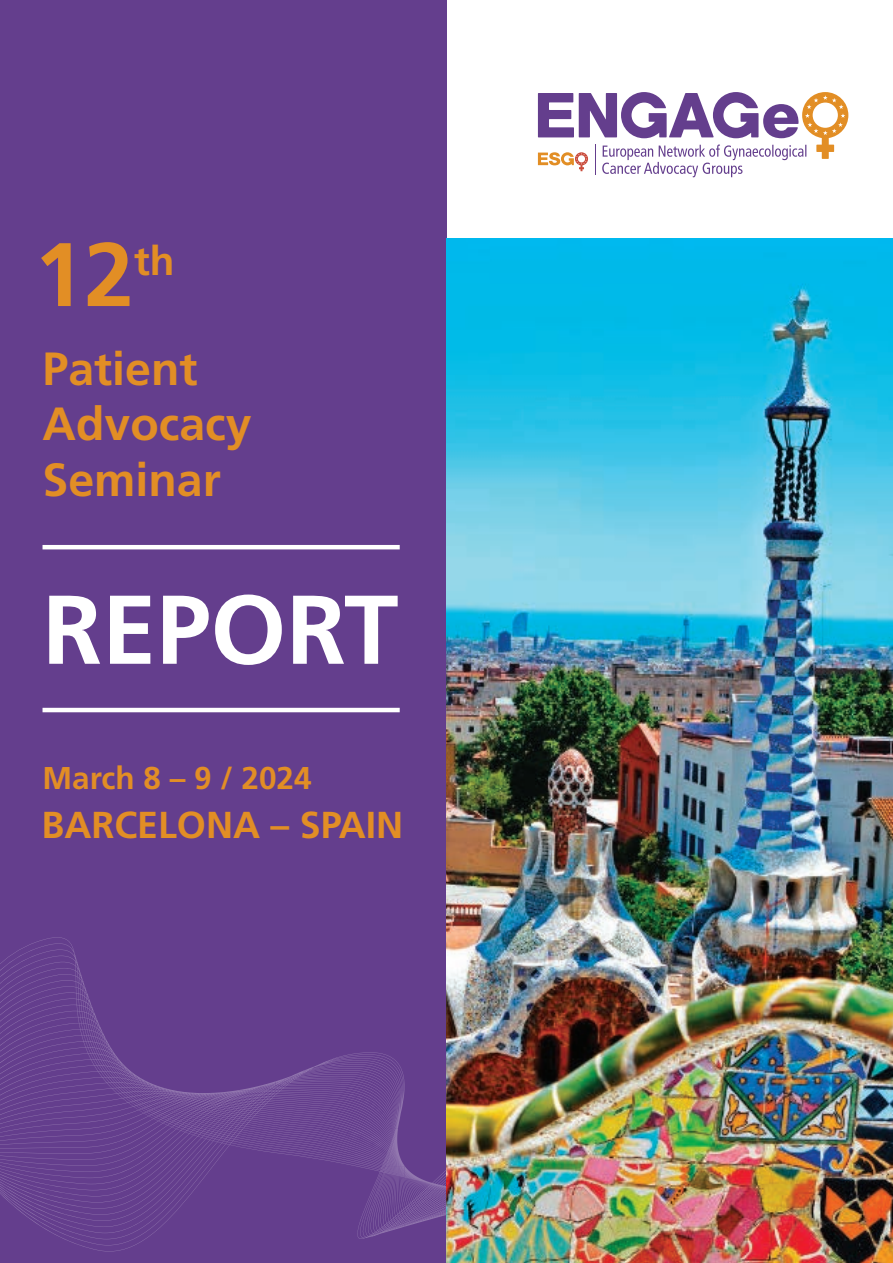
<style>
.page{position:relative;width:893px;height:1263px;background:#fff}
.page>*{position:absolute;margin:0;border:0;box-sizing:border-box;transform-origin:0 0}
.t1{font:700 97.5px "Frutiger CE";color:#fff}
.t2{font:700 90px "Frutiger CE";color:#e28e25}
.t3{font:700 46.5px/55.5px "Frutiger CE";color:#e28e25}
.t4{font:700 40.5px "Frutiger CE";color:#e28e25}
.t5{font:700 37.5px "Frutiger CE";color:#e28e25}
.t6{font:700 31.5px "Frutiger CE";color:#e28e25}
</style>
<div class="page">
<div style="left:0;top:0;width:446px;height:1263px;background:#643e8d"></div>
<svg style="left:538px;top:92px;width:310px;height:85px"></svg>
<hr style="left:43px;top:545px;width:357px;height:4px;background:#fff">
<hr style="left:43px;top:708px;width:357px;height:4px;background:#fff">
<svg style="left:351px;top:1165px;width:95px;height:74px"></svg>
<svg style="left:0;top:1023px;width:214px;height:143px"></svg>
<svg style="left:92px;top:1023px;width:313px;height:142px"></svg>
<img style="left:446px;top:238px;width:447px;height:1025px">
<h2 class="t2" style="left:34px;top:223px;width:102px">12</h2>
<p class="t4" style="left:134px;top:237px;width:42px">th</p>
<p class="t3" style="left:43px;top:341px;width:211px">Patient<br>Advocacy<br>Seminar</p>
<h1 class="t1" style="left:43px;top:574px;width:357px">REPORT</h1>
<p class="t6" style="left:43px;top:760px;width:271px">March 8 – 9 / 2024</p>
<p class="t5" style="left:41px;top:804px;width:363px">BARCELONA – SPAIN</p>
</div>
